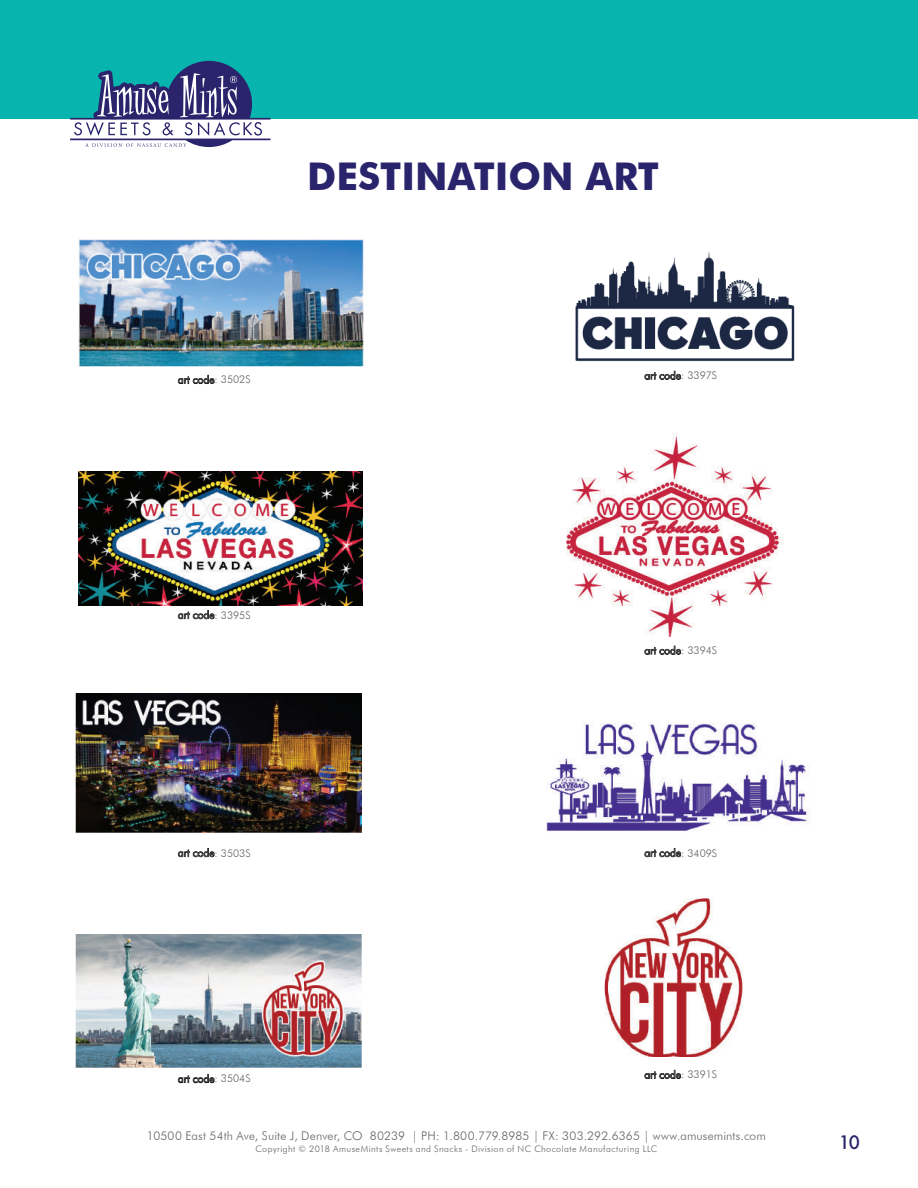
<style>
.page{position:relative;width:918px;height:1188px;background:#fff}
.page>*{position:absolute;margin:0;border:0;box-sizing:border-box;transform-origin:0 0}
.t1{font:700 38.25px "Futura BT";color:#2a246c}
.t2{font:500 18px "Futura";color:#2a246c}
.t3{font:300 12px "Futura BT";letter-spacing:.015em;color:#636366}
.t4{font:300 10.65px "Futura BT";color:#636366}
.t5{font:300 9px "Futura BT";letter-spacing:.05em;color:#636366}
</style>
<div class="page">
<div style="left:0;top:0;width:918px;height:119px;background:#08b5ae"></div>
<svg style="left:70px;top:61px;width:201px;height:86px"></svg>
<img style="left:79px;top:239px;width:284px;height:128px">
<img style="left:575px;top:252px;width:220px;height:125px">
<img style="left:79px;top:471px;width:284px;height:134px">
<img style="left:566px;top:433px;width:217px;height:204px">
<img style="left:76px;top:693px;width:286px;height:139px">
<img style="left:546px;top:722px;width:265px;height:109px">
<img style="left:76px;top:935px;width:286px;height:132px">
<img style="left:604px;top:898px;width:139px;height:158px">
<svg style="left:178px;top:375px;width:37px;height:9px"></svg>
<svg style="left:645px;top:371px;width:36px;height:9px"></svg>
<svg style="left:178px;top:610px;width:37px;height:9px"></svg>
<svg style="left:645px;top:646px;width:36px;height:9px"></svg>
<svg style="left:178px;top:848px;width:37px;height:9px"></svg>
<svg style="left:645px;top:848px;width:36px;height:9px"></svg>
<svg style="left:178px;top:1074px;width:37px;height:9px"></svg>
<svg style="left:645px;top:1070px;width:36px;height:9px"></svg>
<h1 class="t1" style="left:307px;top:153px;width:353px">DESTINATION ART</h1>
<p class="t4" style="left:178px;top:373px;width:74px">art code: 3502S</p>
<p class="t4" style="left:644px;top:369px;width:74px">art code: 3397S</p>
<p class="t4" style="left:178px;top:608px;width:74px">art code: 3395S</p>
<p class="t4" style="left:644px;top:644px;width:74px">art code: 3394S</p>
<p class="t4" style="left:178px;top:846px;width:74px">art code: 3503S</p>
<p class="t4" style="left:644px;top:846px;width:74px">art code: 3409S</p>
<p class="t4" style="left:178px;top:1072px;width:74px">art code: 3504S</p>
<p class="t4" style="left:644px;top:1068px;width:74px">art code: 3391S</p>
<p class="t3" style="left:147px;top:1129px;width:621px">10500 East 54th Ave, Suite J, Denver, CO 80239 | PH: 1.800.779.8985 | FX: 303.292.6365 | www.amusemints.com</p>
<p class="t5" style="left:255px;top:1144px;width:403px">Copyright © 2018 AmuseMints Sweets and Snacks - Division of NC Chocolate Manufacturing LLC</p>
<h2 class="t2" style="left:839px;top:1130px;width:23px">10</h2>
</div>
